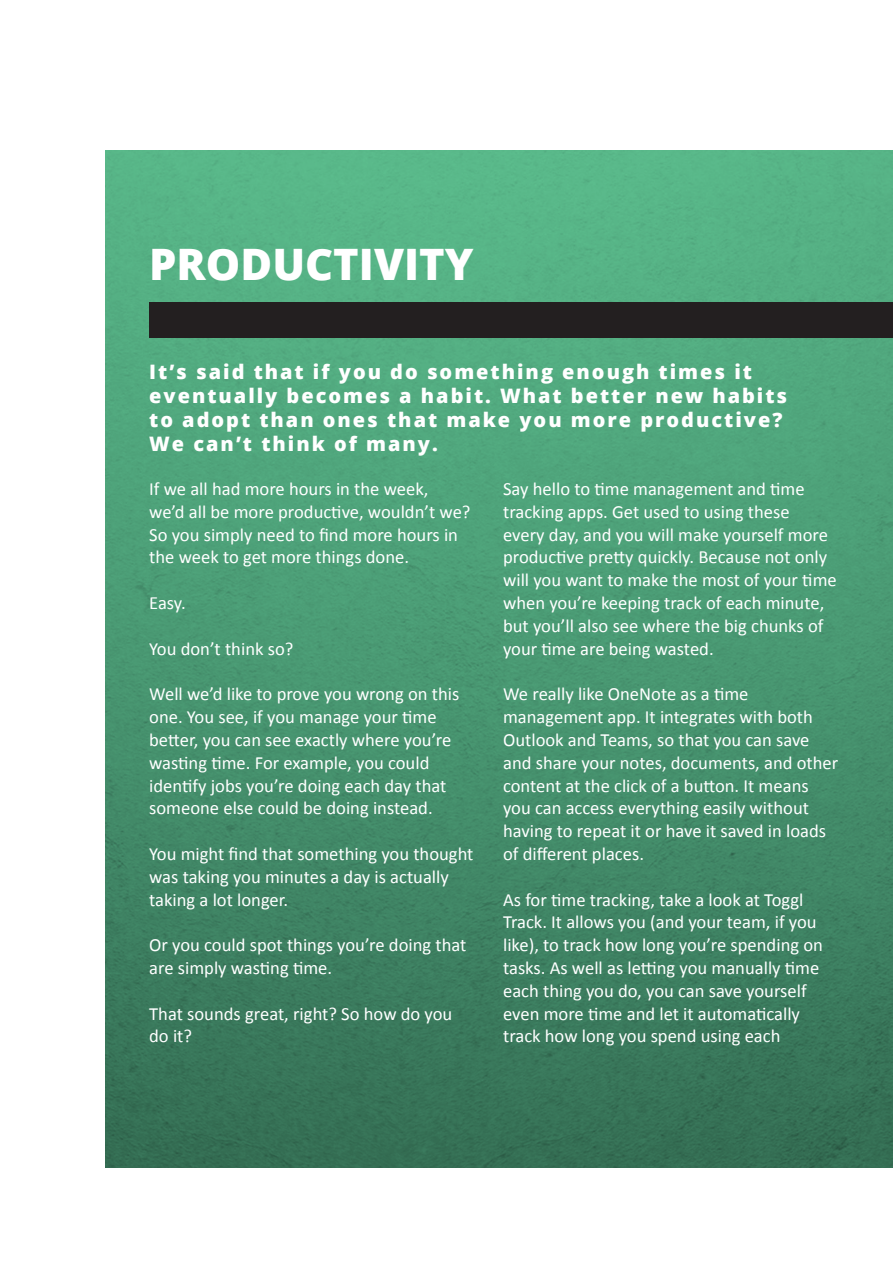
<style>
.page{position:relative;width:893px;height:1263px;background:#fff}
.page>*{position:absolute;margin:0;border:0;box-sizing:border-box;transform-origin:0 0}
.t1{font:800 43.35px "Open Sans";color:#fff}
.t2{font:800 19.95px/24px "Open Sans";letter-spacing:.1em;color:#fff}
.t3{font:18.6px/22.8px "Calibri";color:#fff}
</style>
<div class="page">
<div style="left:105px;top:150px;width:788px;height:1018px;background:linear-gradient(to bottom,#5abc8c,#357055)"></div>
<div style="left:149px;top:302px;width:744px;height:35px;background:#231f20"></div>
<h1 class="t1" style="left:149px;top:232px;width:326px">PRODUCTIVITY</h1>
<p class="t2" style="left:149px;top:358px;width:639px">It’s said that if you do something enough times it eventually becomes a habit. What better new habits to adopt than ones that make you more productive?<br>We can’t think of many.</p>
<p class="t3" style="left:503px;top:478px;width:335px">Say hello to time management and time tracking apps. Get used to using these<br>every day, and you will make yourself more productive pretty quickly. Because not only will you want to make the most of your time when you’re keeping track of each minute, but you’ll also see where the big chunks of your time are being wasted.</p>
<p class="t3" style="left:503px;top:683px;width:337px">We really like OneNote as a time management app. It integrates with both Outlook and Teams, so that you can save and share your notes, documents, and other content at the click of a button. It means you can access everything easily without having to repeat it or have it saved in loads of different places.</p>
<p class="t3" style="left:503px;top:888px;width:321px">As for time tracking, take a look at Toggl Track. It allows you (and your team, if you like), to track how long you’re spending on tasks. As well as letting you manually time each thing you do, you can save yourself even more time and let it automatically track how long you spend using each</p>
<p class="t3" style="left:149px;top:478px;width:323px">If we all had more hours in the week,<br>we’d all be more productive, wouldn’t we?<br>So you simply need to find more hours in the week to get more things done.</p>
<p class="t3" style="left:149px;top:592px;width:38px">Easy.</p>
<p class="t3" style="left:149px;top:637px;width:146px">You don’t think so?</p>
<p class="t3" style="left:149px;top:683px;width:312px">Well we’d like to prove you wrong on this one. You see, if you manage your time better, you can see exactly where you’re wasting time. For example, you could identify jobs you’re doing each day that someone else could be doing instead.</p>
<p class="t3" style="left:149px;top:842px;width:326px">You might find that something you thought was taking you minutes a day is actually taking a lot longer.</p>
<p class="t3" style="left:149px;top:934px;width:319px">Or you could spot things you’re doing that are simply wasting time.</p>
<p class="t3" style="left:149px;top:1002px;width:305px">That sounds great, right? So how do you do it?</p>
</div>
